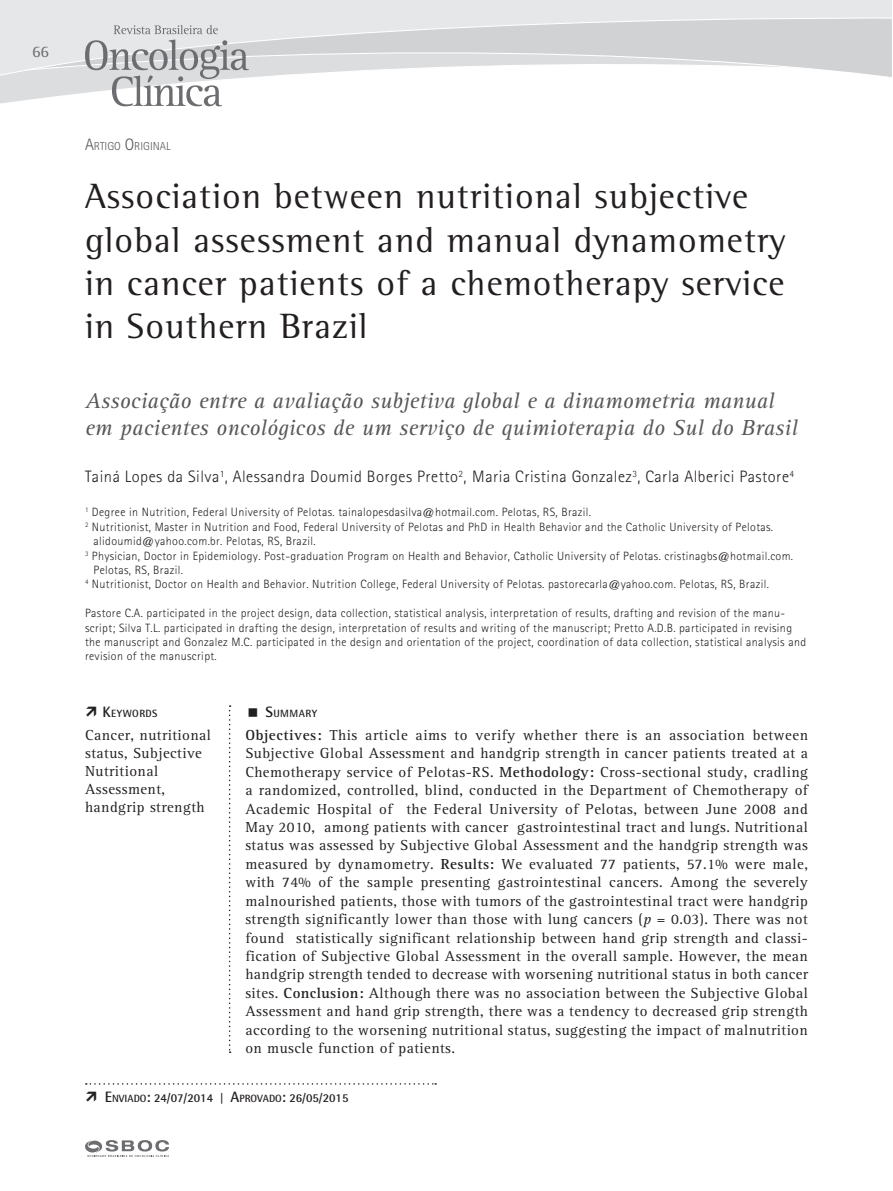
<style>
.page{position:relative;width:893px;height:1191px;background:#fff}
.page>*{position:absolute;margin:0;border:0;box-sizing:border-box;transform-origin:0 0}
.Titulo{font:36px/43.2px "Rotis Semi Serif";letter-spacing:.03em;color:#231f20}
.Titulo_ingles{font:italic 22.5px/27px "Rotis Serif";letter-spacing:.01em;color:#57585a}
.Nome_doutor{font:300 16.5px "Rotis Sans Serif";letter-spacing:.03em;color:#231f20}
.Texto{font:16.5px "Rotis Serif";color:#6c6d70}
.Texto-2{font:15px/18.5px "Rotis Serif";letter-spacing:.03em;color:#231f20;text-align:justify}
.Titulacao{font:300 12px/14.4px "Rotis Sans Serif";letter-spacing:.03em;color:#231f20}
.t1{font:700 12px "Rotis Semi Sans";color:#231f20}
.t2{font:300 11.55px "Rotis Sans Serif";color:#57585a}
.Titulo_texto{font:700 10.5px "Rotis Semi Sans";letter-spacing:.045em;color:#231f20}
.s1{font-size:16.5px}
.s2{font-size:15px}
.s3{font-weight:700}
.s4{font-style:italic}
.s5{font-size:10.5px}
</style>
<div class="page">
<svg style="left:0;top:79px;width:221px;height:28px"></svg>
<svg style="left:0;top:0;width:892px;height:79px;background:#e1e2e3"></svg>
<svg style="left:85px;top:1140px;width:84px;height:17px"></svg>
<svg style="left:85px;top:25px;width:164px;height:81px"></svg>
<svg style="left:86px;top:1083px;width:350px;height:1px"></svg>
<svg style="left:229px;top:705px;width:2px;height:348px"></svg>
<p class="Texto" style="left:32px;top:42px;width:19px">66</p>
<p class="t2" style="left:85px;top:139px;width:87px"><span class="s1">A</span>RTIGO <span class="s1">O</span>RIGINAL</p>
<p class="Titulo" style="left:85px;top:175px;width:702px">Association between nutritional subjective global assessment and manual dynamometry in cancer patients of a chemotherapy service in Southern Brazil</p>
<p class="Titulo_ingles" style="left:85px;top:388px;width:714px">Associação entre a avaliação subjetiva global e a dinamometria manual em pacientes oncológicos de um serviço de quimioterapia do Sul do Brasil</p>
<p class="Nome_doutor" style="left:85px;top:467px;width:711px">Tainá Lopes da Silva<sup>1</sup>, Alessandra Doumid Borges Pretto<sup>2</sup>, Maria Cristina Gonzalez<sup>3</sup>, Carla Alberici Pastore<sup>4</sup></p>
<p class="Titulacao" style="left:85px;top:505px;width:508px"><sup>1</sup> Degree in Nutrition, Federal University of Pelotas. tainalopesdasilva@hotmail.com. Pelotas, RS, Brazil.</p>
<p class="Titulacao" style="left:94px;top:519px;width:681px;text-indent:-9px"><sup>2</sup> Nutritionist, Master in Nutrition and Food, Federal University of Pelotas and PhD in Health Behavior and the Catholic University of Pelotas. alidoumid@yahoo.com.br. Pelotas, RS, Brazil.</p>
<p class="Titulacao" style="left:94px;top:548px;width:701px;text-indent:-9px"><sup>3</sup> Physician, Doctor in Epidemiology. Post-graduation Program on Health and Behavior, Catholic University of Pelotas. cristinagbs@hotmail.com.<br>Pelotas, RS, Brazil.</p>
<p class="Titulacao" style="left:85px;top:577px;width:685px"><sup>4</sup> Nutritionist, Doctor on Health and Behavior. Nutrition College, Federal University of Pelotas. pastorecarla@yahoo.com. Pelotas, RS, Brazil.</p>
<p class="Titulacao" style="left:85px;top:606px;width:723px">Pastore C.A. participated in the project design, data collection, statistical analysis, interpretation of results, drafting and revision of the manu&shy;script; Silva T.L. participated in drafting the design, interpretation of results and writing of the manuscript; Pretto A.D.B. participated in revising the manuscript and Gonzalez M.C. participated in the design and orientation of the project, coordination of data collection, statistical analysis and revision of the manuscript.</p>
<p class="Titulo_texto" style="left:102px;top:707px;width:56px"><span class="s2">K</span>EYWORDS</p>
<p class="Texto-2" style="left:85px;top:726px;width:128px;line-height:18px;text-align:left">Cancer, nutritional status, Subjective<br>Nutritional<br>Assessment, handgrip strength</p>
<p class="Titulo_texto" style="left:265px;top:707px;width:53px"><span class="s2">S</span>UMMARY</p>
<p class="Texto-2" style="left:245px;top:726px;width:564px"><span class="s3">Objectives:</span> This article aims to verify whether there is an association between Subjective Global Assessment and handgrip strength in cancer patients treated at a Chemotherapy service of Pelotas-RS. <span class="s3">Methodology:</span> Cross-sectional study, cradling a randomized, controlled, blind, conducted in the Department of Chemotherapy of Academic Hospital of the Federal University of Pelotas, between June 2008 and May 2010, among patients with cancer gastrointestinal tract and lungs. Nutritional status was assessed by Subjective Global Assessment and the handgrip strength was measured by dynamometry. <span class="s3">Results:</span> We evaluated 77 patients, 57.1% were male, with 74% of the sample presenting gastrointestinal cancers. Among the severely malnourished patients, those with tumors of the gastrointestinal tract were handgrip strength significantly lower than those with lung cancers (<span class="s4">p</span> = 0.03). There was not found statistically significant relationship between hand grip strength and classi&shy;fication of Subjective Global Assessment in the overall sample. However, the mean handgrip strength tended to decrease with worsening nutritional status in both cancer sites. <span class="s3">Conclusion:</span> Although there was no association between the Subjective Global Assessment and hand grip strength, there was a tendency to decreased grip strength according to the worsening nutritional status, suggesting the impact of malnutrition on muscle function of patients.</p>
<p class="t1" style="left:105px;top:1090px;width:245px"><span class="s2">E</span><span class="s5">NVIADO</span><span class="s2">:</span> 24/07/2014 | <span class="s2">A</span><span class="s5">PROVADO</span><span class="s2">:</span> 26/05/2015</p>
</div>
